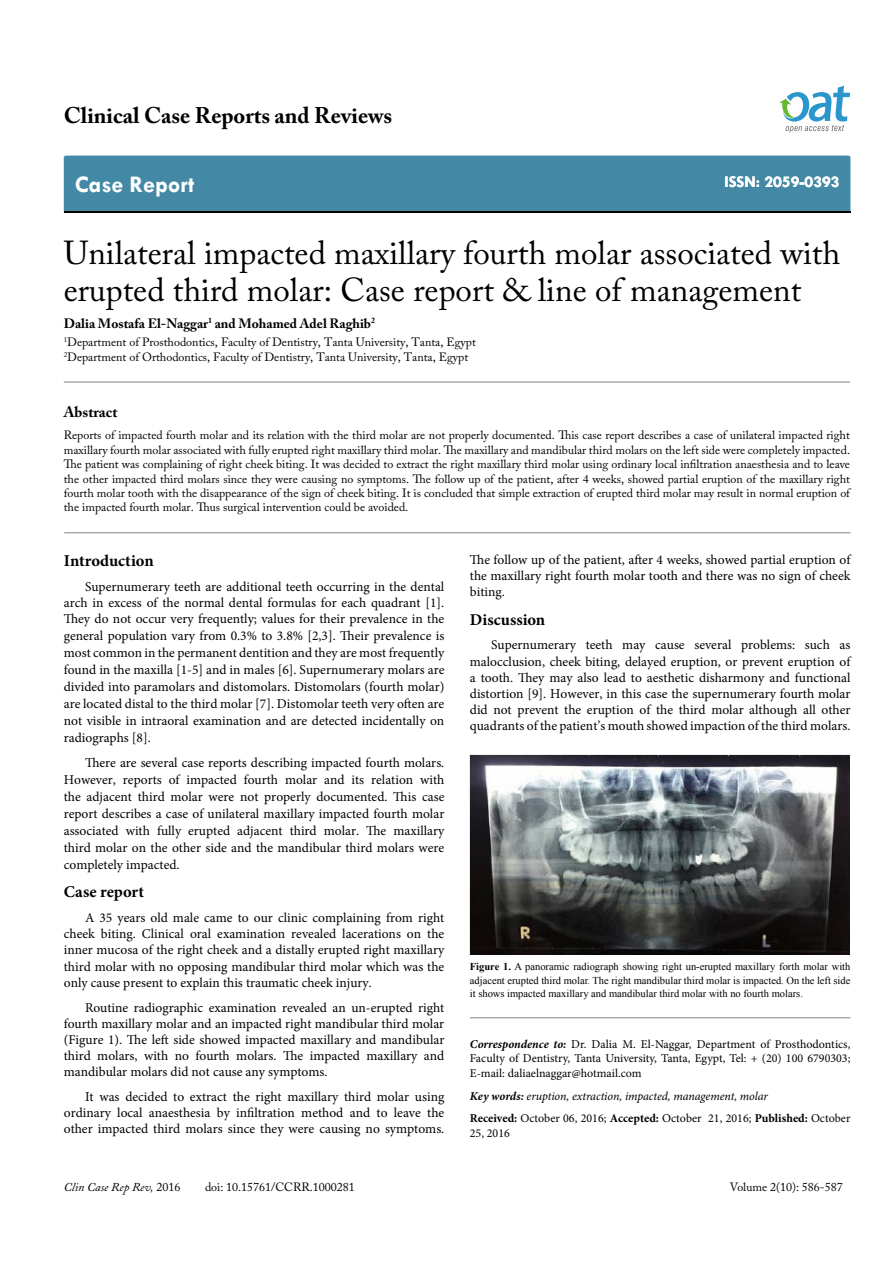
<style>
.page{position:relative;width:893px;height:1263px;background:#fff}
.page>*{position:absolute;margin:0;border:0;box-sizing:border-box;transform-origin:0 0}
.t1{font:33px/37.5px "Adobe Caslon Pro";color:#000}
.t2{font:700 24px "Tw Cen";color:#fff}
.t3{font:700 22.5px "Adobe Caslon Pro";color:#000}
.t4{font:700 16.5px "Minion Pro";letter-spacing:.005em;color:#000}
.t5{font:700 16.5px "Tw Cen";color:#fff}
.t6{font:700 15px "Adobe Caslon Pro";color:#000}
.t7{font:13.5px/16.2px "Minion Pro";color:#000;text-align:justify}
.t8{font:700 13.5px "Adobe Caslon Pro";color:#000}
.t9{font:12px/14.4px "Adobe Caslon Pro";color:#000}
.t10{font:12px/14.4px "Minion Pro";color:#000;text-align:justify}
.t11{font:italic 12px/23px "Minion Pro";letter-spacing:-.005em;color:#000}
.t12{font:italic 12px "Adobe Caslon Pro";color:#000}
.t13{font:10.5px/13.5px "Times New Roman";color:#000;text-align:justify}
.s1{font-style:normal}
.s2{font-weight:700}
.s3{font-weight:700;font-style:italic}
.s4{font-weight:700;font-style:normal}
</style>
<div class="page">
<div style="left:64px;top:156px;width:786px;height:56px;background:#4389a5"></div>
<svg style="left:779px;top:86px;width:71px;height:47px"></svg>
<hr style="left:470px;top:1017px;width:380px;height:1px;background:#808285">
<hr style="left:64px;top:382px;width:786px;height:1px;background:#808285">
<hr style="left:64px;top:532px;width:786px;height:1px;background:#808285">
<img style="left:470px;top:755px;width:380px;height:199px">
<h3 class="t3" style="left:64px;top:102px;width:330px">Clinical Case Reports and Reviews</h3>
<h2 class="t2" style="left:75px;top:170px;width:121px">Case Report</h2>
<p class="t5" style="left:724px;top:172px;width:117px">ISSN: 2059-0393</p>
<h1 class="t1" style="left:64px;top:234px;width:778px">Unilateral impacted maxillary fourth molar associated with erupted third molar: Case report &amp; line of management</h1>
<p class="t8" style="left:64px;top:315px;width:313px">Dalia Mostafa El-Naggar<sup>1</sup> and Mohamed Adel Raghib<sup>2</sup></p>
<p class="t9" style="left:64px;top:335px;width:414px"><sup>1</sup>Department of Prosthodontics, Faculty of Dentistry, Tanta University, Tanta, Egypt<br><sup>2</sup>Department of Orthodontics, Faculty of Dentistry, Tanta University, Tanta, Egypt</p>
<p class="t6" style="left:64px;top:403px;width:55px">Abstract</p>
<p class="t9" style="left:64px;top:428px;width:788px;text-align:justify">Reports of impacted fourth molar and its relation with the third molar are not properly documented. This case report describes a case of unilateral impacted right maxillary fourth molar associated with fully erupted right maxillary third molar. The maxillary and mandibular third molars on the left side were completely impacted.<br>The patient was complaining of right cheek biting. It was decided to extract the right maxillary third molar using ordinary local infiltration anaesthesia and to leave the other impacted third molars since they were causing no symptoms. The follow up of the patient, after 4 weeks, showed partial eruption of the maxillary right fourth molar tooth with the disappearance of the sign of cheek biting. It is concluded that simple extraction of erupted third molar may result in normal eruption of the impacted fourth molar. Thus surgical intervention could be avoided.</p>
<p class="t4" style="left:64px;top:549px;width:91px">Introduction</p>
<p class="t7" style="left:64px;top:578px;width:382px;line-height:16.8px;text-indent:21px">Supernumerary teeth are additional teeth occurring in the dental arch in excess of the normal dental formulas for each quadrant [1].<br>They do not occur very frequently; values for their prevalence in the general population vary from 0.3% to 3.8% [2,3]. Their prevalence is most common in the permanent dentition and they are most frequently found in the maxilla [1-5] and in males [6]. Supernumerary molars are divided into paramolars and distomolars. Distomolars (fourth molar) are located distal to the third molar [7]. Distomolar teeth very often are not visible in intraoral examination and are detected incidentally on radiographs [8].</p>
<p class="t7" style="left:64px;top:755px;width:382px;line-height:17px;text-indent:21px">There are several case reports describing impacted fourth molars.<br>However, reports of impacted fourth molar and its relation with the adjacent third molar were not properly documented. This case report describes a case of unilateral maxillary impacted fourth molar associated with fully erupted adjacent third molar. The maxillary third molar on the other side and the mandibular third molars were completely impacted.</p>
<p class="t4" style="left:64px;top:880px;width:82px">Case report</p>
<p class="t7" style="left:64px;top:910px;width:382px;text-indent:21px">A 35 years old male came to our clinic complaining from right cheek biting. Clinical oral examination revealed lacerations on the inner mucosa of the right cheek and a distally erupted right maxillary third molar with no opposing mandibular third molar which was the only cause present to explain this traumatic cheek injury.</p>
<p class="t7" style="left:64px;top:999px;width:382px;text-indent:21px">Routine radiographic examination revealed an un-erupted right fourth maxillary molar and an impacted right mandibular third molar (Figure 1). The left side showed impacted maxillary and mandibular third molars, with no fourth molars. The impacted maxillary and mandibular molars did not cause any symptoms.</p>
<p class="t7" style="left:64px;top:1089px;width:382px;text-indent:21px">It was decided to extract the right maxillary third molar using ordinary local anaesthesia by infiltration method and to leave the other impacted third molars since they were causing no symptoms.</p>
<p class="t12" style="left:64px;top:1180px;width:118px">Clin Case Rep Rev, <span class="s1">2016</span></p>
<p class="t9" style="left:205px;top:1180px;width:151px">doi: 10.15761/CCRR.1000281</p>
<p class="t7" style="left:470px;top:551px;width:382px">The follow up of the patient, after 4 weeks, showed partial eruption of the maxillary right fourth molar tooth and there was no sign of cheek biting.</p>
<p class="t4" style="left:470px;top:608px;width:77px">Discussion</p>
<p class="t7" style="left:470px;top:637px;width:382px;text-indent:21px">Supernumerary teeth may cause several problems: such as malocclusion, cheek biting, delayed eruption, or prevent eruption of a tooth. They may also lead to aesthetic disharmony and functional distortion [9]. However, in this case the supernumerary fourth molar did not prevent the eruption of the third molar although all other quadrants of the patient’s mouth showed impaction of the third molars.</p>
<p class="t13" style="left:470px;top:960px;width:382px"><span class="s2">Figure 1.</span> A panoramic radiograph showing right un-erupted maxillary forth molar with adjacent erupted third molar. The right mandibular third molar is impacted. On the left side it shows impacted maxillary and mandibular third molar with no fourth molars.</p>
<p class="t10" style="left:470px;top:1037px;width:382px"><span class="s3">Correspondence to:</span> Dr. Dalia M. El-Naggar, Department of Prosthodontics, Faculty of Dentistry, Tanta University, Tanta, Egypt, Tel: + (20) 100 6790303; E-mail: daliaelnaggar@hotmail.com</p>
<p class="t11" style="left:470px;top:1084px;width:382px"><span class="s2">Key words:</span> eruption, extraction, impacted, management, molar<br><span class="s4">Received:</span> <span class="s1">October 06, 2016;</span> <span class="s4">Accepted:</span> <span class="s1">October 21, 2016;</span> <span class="s4">Published:</span> <span class="s1">October</span></p>
<p class="t10" style="left:470px;top:1126px;width:42px">25, 2016</p>
<p class="t9" style="left:730px;top:1180px;width:114px">Volume 2(10): 586-587</p>
</div>
